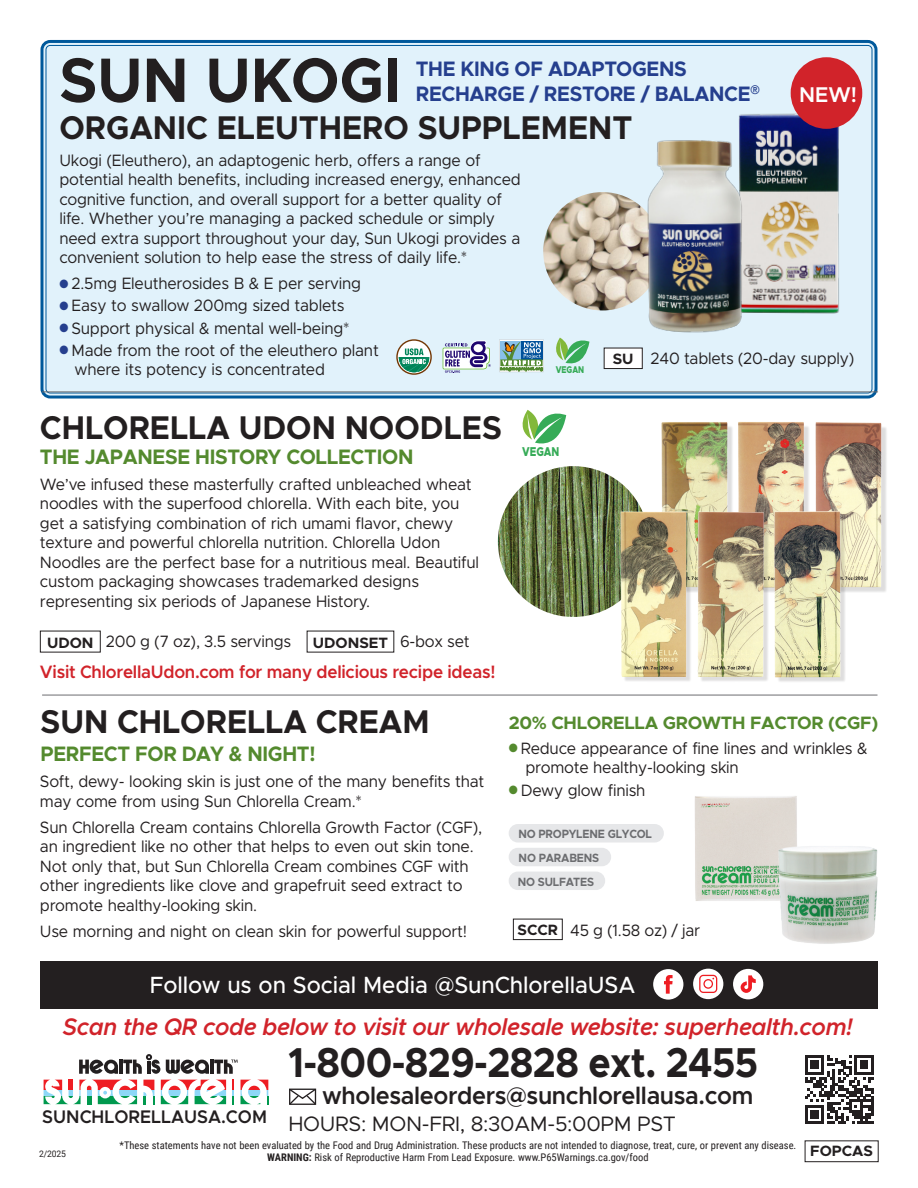
<style>
.page{position:relative;width:918px;height:1188px;background:#fff}
.page>*{position:absolute;margin:0;border:0;box-sizing:border-box;transform-origin:0 0}
.t1{font:700 63px "Metropolis";color:#231f20;scale:.95 1}
.t2{font:700 42px "Metropolis";letter-spacing:-.015em;color:#231f20;scale:.9 1}
.t3{font:700 33px "Metropolis";color:#231f20;scale:.95 1}
.t4{font:600 24.75px "Metropolis";letter-spacing:-.015em;color:#231f20;scale:.95 1}
.t5{font:italic 600 24px "Metropolis";letter-spacing:-.015em;color:#d1232a;scale:.95 1}
.t6{font:500 23.55px "Metropolis";letter-spacing:-.005em;color:#fff;scale:.95 1}
.t7{font:600 21.45px "Metropolis";color:#fff}
.t8{font:700 21px "Metropolis";letter-spacing:-.015em;color:#548a2e;scale:.95 1}
.t9{font:700 21px "Metropolis";letter-spacing:-.015em;color:#253f8e;scale:.95 1}
.t10{font:21px "Metropolis";letter-spacing:-.015em;color:#231f20}
.t11{font:600 18.3px "Metropolis";color:#231f20;scale:.95 1}
.t12{font:600 18px "Metropolis";letter-spacing:-.015em;color:#d1232a;scale:.95 1}
.t13{font:700 18px "Metropolis";letter-spacing:-.015em;color:#548a2e}
.t14{font:16.5px/19.5px "Metropolis";letter-spacing:-.015em;color:#231f20;scale:.95 1}
.t15{font:700 15px "Metropolis";color:#231f20}
.t16{font:800 12.9px "Metropolis";color:#36ab57;scale:.79 1}
.t17{font:700 12px "Metropolis";letter-spacing:-.015em;color:#6c6d70;scale:.92 1}
.t18{font:10.5px "Roboto Condensed";color:#231f20}
.t19{font:800 9.9px "Metropolis";color:#36ab57;scale:.79 1}
.t20{font:9px "Roboto";color:#231f20;scale:.95 1}
.s1{color:#253f8e}
.s2{color:#548a2e}
.s3{font-weight:700}
</style>
<div class="page">
<div style="left:40px;top:961px;width:838px;height:48px;background:#231f20"></div>
<svg style="left:805px;top:1055px;width:69px;height:69px"></svg>
<svg style="left:137px;top:1080px;width:104px;height:24px"></svg>
<svg style="left:232px;top:1080px;width:2px;height:24px"></svg>
<svg style="left:44px;top:1080px;width:93px;height:24px"></svg>
<svg style="left:241px;top:1080px;width:27px;height:24px"></svg>
<svg style="left:143px;top:1080px;width:11px;height:24px"></svg>
<svg style="left:161px;top:1080px;width:65px;height:24px"></svg>
<svg style="left:79px;top:1054px;width:81px;height:20px"></svg>
<svg style="left:166px;top:1060px;width:72px;height:14px"></svg>
<div style="left:805px;top:1140px;width:74px;height:22px;border:1px solid #231f20"></div>
<div style="left:693px;top:969px;width:30px;height:30px;background:#fff;border-radius:50%"></div>
<svg style="left:699px;top:975px;width:18px;height:18px"></svg>
<div style="left:653px;top:969px;width:30px;height:31px;background:#fff;border-radius:50%"></div>
<svg style="left:664px;top:975px;width:9px;height:19px"></svg>
<div style="left:733px;top:969px;width:30px;height:30px;background:#fff;border-radius:50%"></div>
<svg style="left:741px;top:975px;width:15px;height:18px"></svg>
<div style="left:44px;top:43px;width:830px;height:353px;background:#e1f2fb;border-radius:7px"></div>
<div style="left:40px;top:40px;width:838px;height:359px;border:3px solid #00599b;border-radius:8px"></div>
<img style="left:739px;top:103px;width:116px;height:211px">
<hr style="left:42px;top:392px;width:836px;height:1px;background:#6c6d70">
<div style="left:604px;top:348px;width:38px;height:21px;background:#fff"></div>
<div style="left:604px;top:348px;width:39px;height:21px;border:1px solid #231f20"></div>
<hr style="left:42px;top:695px;width:836px;height:1px;background:#6c6d70">
<img style="left:498px;top:466px;width:151px;height:151px;border-radius:75px">
<img style="left:661px;top:422px;width:222px;height:170px">
<img style="left:617px;top:508px;width:237px;height:174px">
<svg style="left:522px;top:410px;width:44px;height:34px"></svg>
<img style="left:695px;top:796px;width:102px;height:105px">
<img style="left:766px;top:839px;width:112px;height:105px">
<div style="left:513px;top:919px;width:50px;height:21px;border:1px solid #231f20"></div>
<div style="left:509px;top:848px;width:102px;height:18px;background:#e6e7e9;border-radius:9px"></div>
<div style="left:509px;top:872px;width:96px;height:18px;background:#e6e7e9;border-radius:9px"></div>
<div style="left:509px;top:824px;width:155px;height:19px;background:#e6e7e9;border-radius:9px"></div>
<div style="left:791px;top:57px;width:71px;height:72px;background:#d1232a;border-radius:50%"></div>
<svg style="left:397px;top:340px;width:34px;height:34px"></svg>
<svg style="left:443px;top:340px;width:48px;height:33px"></svg>
<div style="left:396px;top:339px;width:36px;height:36px;border:1px solid #723806;border-radius:50%"></div>
<svg style="left:399px;top:348px;width:30px;height:24px"></svg>
<svg style="left:499px;top:337px;width:90px;height:35px"></svg>
<img style="left:543px;top:192px;width:119px;height:118px;border-radius:59px">
<img style="left:625px;top:122px;width:138px;height:229px">
<svg style="left:289px;top:1088px;width:28px;height:17px"></svg>
<p class="t1" style="left:59px;top:40px;width:361px">SUN UKOGI</p>
<p class="t3" style="left:59px;top:107px;width:605px">ORGANIC ELEUTHERO SUPPLEMENT</p>
<p class="t9" style="left:416px;top:56px;width:287px">THE KING OF ADAPTOGENS</p>
<p class="t9" style="left:416px;top:81px;width:363px">RECHARGE / RESTORE / BALANCE<sup>®</sup></p>
<p class="t14" style="left:59px;top:150px;width:487px">Ukogi (Eleuthero), an adaptogenic herb, offers a range of potential health benefits, including increased energy, enhanced cognitive function, and overall support for a better quality of life. Whether you’re managing a packed schedule or simply need extra support throughout your day, Sun Ukogi provides a convenient solution to help ease the stress of daily life.*</p>
<p class="t7" style="left:799px;top:81px;width:59px">NEW!</p>
<p class="t14" style="left:59px;top:274px;width:319px"><span class="s1">●</span> 2.5mg Eleutherosides B &amp; E per serving</p>
<p class="t14" style="left:59px;top:296px;width:302px"><span class="s1">●</span> Easy to swallow 200mg sized tablets</p>
<p class="t14" style="left:59px;top:318px;width:307px"><span class="s1">●</span> Support physical &amp; mental well-being*</p>
<p class="t14" style="left:75px;top:340px;width:322px;text-indent:-15px"><span class="s1">●</span> Made from the root of the eleuthero plant where its potency is concentrated</p>
<p class="t19" style="left:556px;top:363px;width:38px">VEGAN</p>
<p class="t15" style="left:613px;top:350px;width:22px">SU</p>
<p class="t14" style="left:651px;top:348px;width:216px">240 tablets (20-day supply)</p>
<p class="t3" style="left:40px;top:406px;width:488px">CHLORELLA UDON NOODLES</p>
<p class="t8" style="left:40px;top:443px;width:395px">THE JAPANESE HISTORY COLLECTION</p>
<p class="t14" style="left:40px;top:474px;width:464px">We’ve infused these masterfully crafted unbleached wheat noodles with the superfood chlorella. With each bite, you get a satisfying combination of rich umami flavor, chewy texture and powerful chlorella nutrition. Chlorella Udon Noodles are the perfect base for a nutritious meal. Beautiful custom packaging showcases trademarked designs representing six periods of Japanese History.</p>
<p class="t15" style="left:47px;top:633px;width:48px">UDON</p>
<p class="t14" style="left:106px;top:631px;width:197px">200 g (7 oz), 3.5 servings</p>
<p class="t15" style="left:313px;top:633px;width:77px">UDONSET</p>
<p class="t14" style="left:400px;top:631px;width:75px">6-box set</p>
<p class="t12" style="left:40px;top:661px;width:481px">Visit ChlorellaUdon.com for many delicious recipe ideas!</p>
<p class="t16" style="left:522px;top:443px;width:49px">VEGAN</p>
<p class="t3" style="left:40px;top:701px;width:411px">SUN CHLORELLA CREAM</p>
<p class="t13" style="left:509px;top:711px;width:371px">20% CHLORELLA GROWTH FACTOR (CGF)</p>
<p class="t8" style="left:40px;top:740px;width:291px">PERFECT FOR DAY &amp; NIGHT!</p>
<p class="t14" style="left:525px;top:739px;width:362px;text-indent:-17px"><span class="s2">●</span> Reduce appearance of fine lines and wrinkles &amp; promote healthy-looking skin</p>
<p class="t14" style="left:509px;top:780px;width:146px"><span class="s2">●</span> Dewy glow finish</p>
<p class="t14" style="left:40px;top:772px;width:469px">Soft, dewy- looking skin is just one of the many benefits that may come from using Sun Chlorella Cream.*</p>
<p class="t14" style="left:40px;top:817px;width:467px">Sun Chlorella Cream contains Chlorella Growth Factor (CGF), an ingredient like no other that helps to even out skin tone.<br>Not only that, but Sun Chlorella Cream combines CGF with other ingredients like clove and grapefruit seed extract to promote healthy-looking skin.</p>
<p class="t14" style="left:40px;top:922px;width:451px">Use morning and night on clean skin for powerful support!</p>
<p class="t17" style="left:518px;top:826px;width:147px">NO PROPYLENE GLYCOL</p>
<p class="t17" style="left:519px;top:850px;width:89px">NO PARABENS</p>
<p class="t17" style="left:518px;top:874px;width:84px">NO SULFATES</p>
<p class="t15" style="left:518px;top:921px;width:42px">SCCR</p>
<p class="t14" style="left:570px;top:921px;width:138px">45 g (1.58 oz) / jar</p>
<p class="t6" style="left:150px;top:970px;width:512px">Follow us on Social Media @SunChlorellaUSA</p>
<p class="t5" style="left:63px;top:1011px;width:833px">Scan the QR code below to visit our wholesale website: superhealth.com!</p>
<p class="t11" style="left:42px;top:1106px;width:238px">SUNCHLORELLAUSA.COM</p>
<p class="t2" style="left:288px;top:1036px;width:524px">1-800-829-2828 ext. 2455</p>
<p class="t4" style="left:322px;top:1080px;width:455px">wholesaleorders@sunchlorellausa.com</p>
<p class="t10" style="left:288px;top:1111px;width:389px">HOURS: MON-FRI, 8:30AM-5:00PM PST</p>
<p class="t18" style="left:120px;top:1138px;width:678px">*These statements have not been evaluated by the Food and Drug Administration. These products are not intended to diagnose, treat, cure, or prevent any disease.</p>
<p class="t18" style="left:267px;top:1150px;width:383px"><span class="s3">WARNING:</span> Risk of Reproductive Harm From Lead Exposure. www.P65Warnings.ca.gov/food</p>
<p class="t20" style="left:39px;top:1147px;width:30px">2/2025</p>
<p class="t15" style="left:810px;top:1142px;width:64px">FOPCAS</p>
</div>
